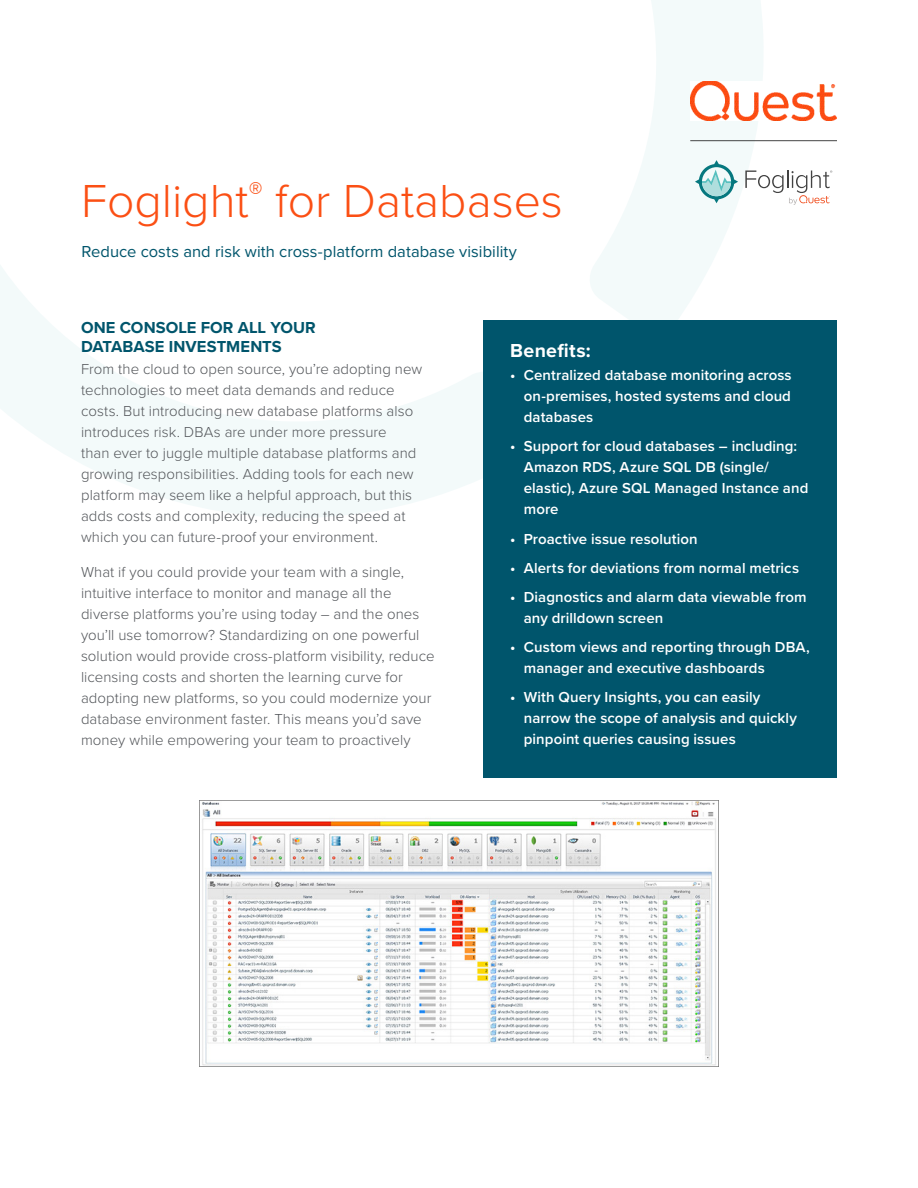
<style>
.page{position:relative;width:918px;height:1188px;background:#fff}
.page>*{position:absolute;margin:0;border:0;box-sizing:border-box;transform-origin:0 0}
.Cover_Headline_A{font:300 48px "Proxima Nova";color:#fb4f14}
.Benefits_Headline{font:700 19.5px "Proxima Nova";letter-spacing:.02em;color:#fff}
.Sub_Head_A{font:16.5px "Proxima Nova";letter-spacing:.005em;color:#00556c}
.Section_Heading_2{font:700 16.5px/19.5px "Proxima Nova";letter-spacing:.005em;color:#00556c}
.Body{font:300 15px/21px "Proxima Nova";letter-spacing:.005em;color:#53565a}
.t1{font:600 15px/21px "Proxima Nova";letter-spacing:.005em;color:#fff}
</style>
<div class="page">
<svg style="left:0;top:0;width:765px;height:518px"></svg>
<img style="left:690px;top:81px;width:147px;height:40px">
<div style="left:483px;top:320px;width:354px;height:458px;background:#00556c"></div>
<img style="left:200px;top:800px;width:518px;height:267px">
<svg style="left:695px;top:160px;width:43px;height:43px"></svg>
<svg style="left:745px;top:170px;width:87px;height:35px"></svg>
<hr style="left:690px;top:140px;width:147px;height:1px;background:#444">
<p class="Cover_Headline_A" style="left:81px;top:165px;width:483px">Foglight<sup>®</sup> for Databases</p>
<p class="Sub_Head_A" style="left:81px;top:239px;width:437px">Reduce costs and risk with cross-platform database visibility</p>
<p class="Section_Heading_2" style="left:81px;top:317px;width:236px">ONE CONSOLE FOR ALL YOUR<br>DATABASE INVESTMENTS</p>
<p class="Body" style="left:81px;top:358px;width:343px">From the cloud to open source, you’re adopting new technologies to meet data demands and reduce costs. But introducing new database platforms also introduces risk. DBAs are under more pressure<br>than ever to juggle multiple database platforms and growing responsibilities. Adding tools for each new platform may seem like a helpful approach, but this adds costs and complexity, reducing the speed at which you can future-proof your environment.</p>
<p class="Body" style="left:81px;top:561px;width:355px">What if you could provide your team with a single, intuitive interface to monitor and manage all the diverse platforms you’re using today – and the ones you’ll use tomorrow? Standardizing on one powerful solution would provide cross-platform visibility, reduce licensing costs and shorten the learning curve for adopting new platforms, so you could modernize your database environment faster. This means you’d save money while empowering your team to proactively</p>
<p class="Benefits_Headline" style="left:510px;top:336px;width:82px">Benefits:</p>
<p class="t1" style="left:524px;top:364px;width:269px;text-align:justify;text-indent:-14px">• Centralized database monitoring across on-premises, hosted systems and cloud databases</p>
<p class="t1" style="left:524px;top:436px;width:286px;text-indent:-14px">• Support for cloud databases – including:<br>Amazon RDS, Azure SQL DB (single/ elastic), Azure SQL Managed Instance and more</p>
<p class="t1" style="left:510px;top:528px;width:189px">• Proactive issue resolution</p>
<p class="t1" style="left:510px;top:557px;width:290px">• Alerts for deviations from normal metrics</p>
<p class="t1" style="left:524px;top:586px;width:284px;text-indent:-14px">• Diagnostics and alarm data viewable from any drilldown screen</p>
<p class="t1" style="left:524px;top:636px;width:288px;text-indent:-14px">• Custom views and reporting through DBA, manager and executive dashboards</p>
<p class="t1" style="left:524px;top:686px;width:275px;text-indent:-14px">• With Query Insights, you can easily narrow the scope of analysis and quickly pinpoint queries causing issues</p>
</div>
